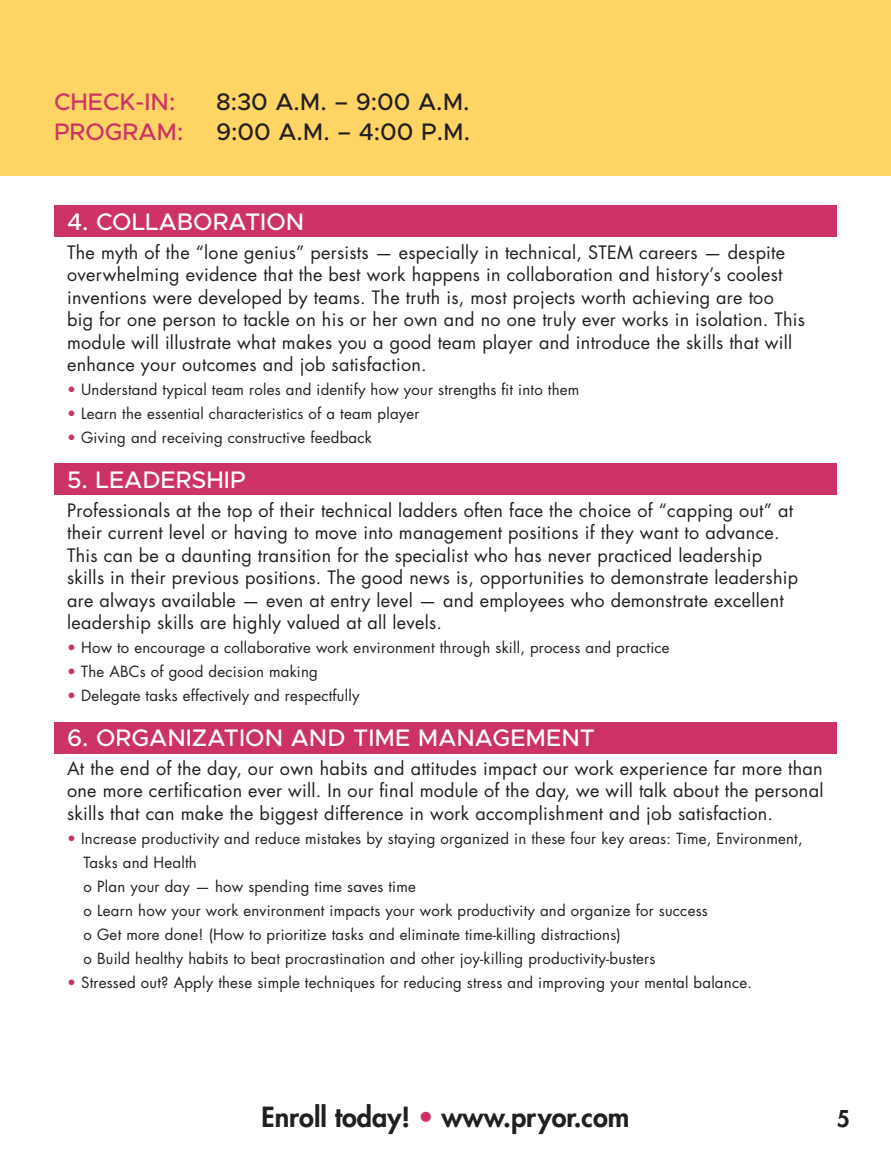
<style>
.page{position:relative;width:891px;height:1175px;background:#fff}
.page>*{position:absolute;margin:0;border:0;box-sizing:border-box;transform-origin:0 0}
.t1{font:800 27px "Futura Std";color:#231f20}
.Subhead{font:500 24px "Metropolis";color:#fff}
.Subhead-2{font:500 24px "Metropolis";color:#231f20}
.Subhead-3{font:500 24px "Metropolis";color:#cd3267}
.t2{font:800 22.5px "Futura Std";color:#231f20}
.Reg_Paragraph{font:18px/22.5px "Futura Std";letter-spacing:.015em;color:#231f20}
.Reg_Paragraph-2{font:15px/24px "Futura Std";letter-spacing:.015em;color:#231f20}
.s1{color:#cd3267}
</style>
<div class="page">
<div style="left:0;top:0;width:891px;height:176px;background:#fed564"></div>
<div style="left:54px;top:722px;width:783px;height:31px;background:#cd3267"></div>
<div style="left:54px;top:464px;width:783px;height:31px;background:#cd3267"></div>
<div style="left:54px;top:205px;width:783px;height:32px;background:#cd3267"></div>
<p class="Subhead-3" style="left:54px;top:87px;width:123px">CHECK-IN:</p>
<p class="Subhead-2" style="left:216px;top:87px;width:255px">8:30 A.M. – 9:00 A.M.</p>
<p class="Subhead-3" style="left:54px;top:117px;width:131px">PROGRAM:</p>
<p class="Subhead-2" style="left:216px;top:117px;width:256px">9:00 A.M. – 4:00 P.M.</p>
<p class="Subhead" style="left:67px;top:207px;width:239px">4. COLLABORATION</p>
<p class="Reg_Paragraph" style="left:67px;top:241px;width:740px">The myth of the “lone genius” persists — especially in technical, STEM careers — despite overwhelming evidence that the best work happens in collaboration and history’s coolest inventions were developed by teams. The truth is, most projects worth achieving are too<br>big for one person to tackle on his or her own and no one truly ever works in isolation. This module will illustrate what makes you a good team player and introduce the skills that will enhance your outcomes and job satisfaction.</p>
<p class="Reg_Paragraph-2" style="left:67px;top:378px;width:514px"><span class="s1">•</span> Understand typical team roles and identify how your strengths fit into them</p>
<p class="Reg_Paragraph-2" style="left:67px;top:402px;width:354px"><span class="s1">•</span> Learn the essential characteristics of a team player</p>
<p class="Reg_Paragraph-2" style="left:67px;top:426px;width:306px"><span class="s1">•</span> Giving and receiving constructive feedback</p>
<p class="Subhead" style="left:67px;top:465px;width:180px">5. LEADERSHIP</p>
<p class="Reg_Paragraph" style="left:67px;top:499px;width:733px">Professionals at the top of their technical ladders often face the choice of “capping out” at their current level or having to move into management positions if they want to advance.<br>This can be a daunting transition for the specialist who has never practiced leadership skills in their previous positions. The good news is, opportunities to demonstrate leadership are always available — even at entry level — and employees who demonstrate excellent leadership skills are highly valued at all levels.</p>
<p class="Reg_Paragraph-2" style="left:67px;top:636px;width:604px"><span class="s1">•</span> How to encourage a collaborative work environment through skill, process and practice</p>
<p class="Reg_Paragraph-2" style="left:67px;top:660px;width:252px"><span class="s1">•</span> The ABCs of good decision making</p>
<p class="Reg_Paragraph-2" style="left:67px;top:684px;width:294px"><span class="s1">•</span> Delegate tasks effectively and respectfully</p>
<p class="Subhead" style="left:67px;top:723px;width:529px">6. ORGANIZATION AND TIME MANAGEMENT</p>
<p class="Reg_Paragraph" style="left:67px;top:757px;width:758px;text-align:justify">At the end of the day, our own habits and attitudes impact our work experience far more than one more certification ever will. In our final module of the day, we will talk about the personal skills that can make the biggest difference in work accomplishment and job satisfaction.</p>
<p class="Reg_Paragraph-2" style="left:84px;top:826px;width:721px;text-indent:-16px"><span class="s1">•</span> Increase productivity and reduce mistakes by staying organized in these four key areas: Time, Environment,<br>Tasks and Health</p>
<p class="Reg_Paragraph-2" style="left:84px;top:874px;width:334px">o Plan your day — how spending time saves time</p>
<p class="Reg_Paragraph-2" style="left:84px;top:898px;width:626px">o Learn how your work environment impacts your work productivity and organize for success</p>
<p class="Reg_Paragraph-2" style="left:84px;top:922px;width:539px">o Get more done! (How to prioritize tasks and eliminate time-killing distractions)</p>
<p class="Reg_Paragraph-2" style="left:84px;top:946px;width:573px">o Build healthy habits to beat procrastination and other joy-killing productivity-busters</p>
<p class="Reg_Paragraph-2" style="left:67px;top:970px;width:686px"><span class="s1">•</span> Stressed out? Apply these simple techniques for reducing stress and improving your mental balance.</p>
<p class="t1" style="left:262px;top:1100px;width:369px">Enroll today! <span class="s1">•</span> www.pryor.com</p>
<p class="t2" style="left:837px;top:1104px;width:15px">5</p>
</div>
